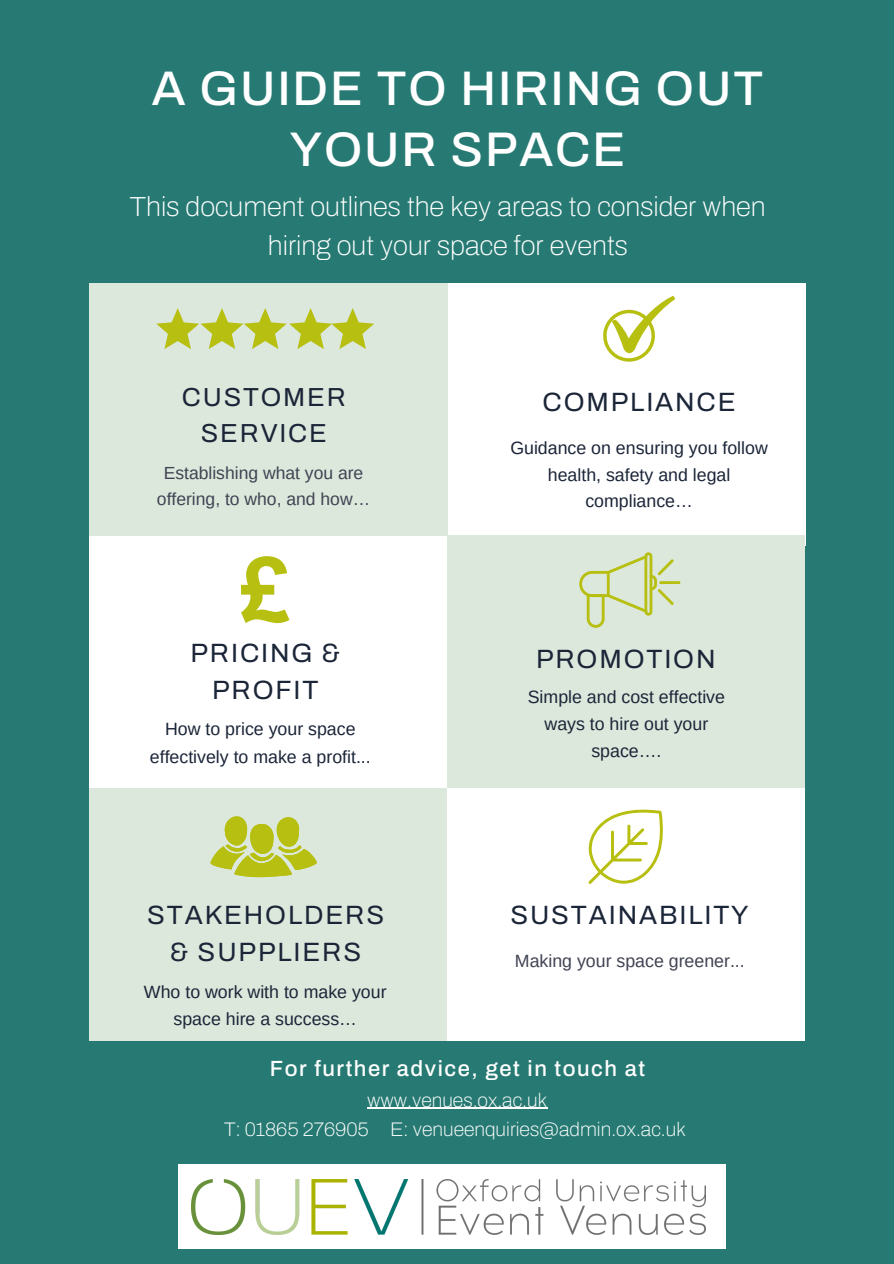
<style>
.page{position:relative;width:894px;height:1264px;background:#fff}
.page>*{position:absolute;margin:0;border:0;box-sizing:border-box;transform-origin:0 0}
.t1{font:500 48.6px/60.8px "Archivo";letter-spacing:.04em;color:#fff;text-align:center}
.t2{font:100 27.6px/38.2px "Archivo";color:#fff;text-align:center}
.t3{font:26.55px/36.6px "Archivo";letter-spacing:.07em;color:#1b2538;text-align:center}
.t4{font:26.1px/36.2px "Archivo";letter-spacing:.07em;color:#1b2538;text-align:center}
.t5{font:500 22.05px "Archivo";letter-spacing:.07em;color:#fff}
.t6{font:100 19.65px "Archivo";color:#fff}
.t7{font:17.7px/27px "Arimo";color:#1b2538;text-align:center}
.t8{font:17.7px "Arimo";color:#404352}
.t9{font:17.55px/26px "Arimo";color:#404352;text-align:center}
</style>
<div class="page">
<div style="left:0;top:0;width:893px;height:1263px;background:#277a73"></div>
<div style="left:89px;top:534px;width:372px;height:281px;background:#fff"></div>
<div style="left:89px;top:283px;width:715px;height:252px;background:#dce8dc"></div>
<div style="left:89px;top:788px;width:635px;height:252px;background:#dce8dc"></div>
<div style="left:447px;top:778px;width:357px;height:263px;background:#fff"></div>
<div style="left:448px;top:283px;width:356px;height:262px;background:#fff"></div>
<svg style="left:588px;top:809px;width:74px;height:75px"></svg>
<svg style="left:241px;top:556px;width:48px;height:67px"></svg>
<div style="left:447px;top:535px;width:357px;height:253px;background:#dce8dc"></div>
<hr style="left:659px;top:581px;width:21px;height:3px;background:#b7bf10">
<svg style="left:579px;top:552px;width:94px;height:75px"></svg>
<svg style="left:603px;top:296px;width:72px;height:65px"></svg>
<svg style="left:210px;top:816px;width:107px;height:61px"></svg>
<svg style="left:156px;top:308px;width:218px;height:41px"></svg>
<div style="left:178px;top:1164px;width:547px;height:84px;background:#fff"></div>
<img style="left:191px;top:1179px;width:513px;height:54px">
<hr style="left:367px;top:1107px;width:180px;height:1px;background:#fff">
<p class="t1" style="left:152px;top:58px;width:612px">A GUIDE TO HIRING OUT<br>YOUR SPACE</p>
<p class="t2" style="left:130px;top:188px;width:637px">This document outlines the key areas to consider when hiring out your space for events</p>
<p class="t4" style="left:182px;top:379px;width:165px">CUSTOMER<br>SERVICE</p>
<p class="t9" style="left:157px;top:460px;width:215px">Establishing what you are offering, to who, and how…</p>
<p class="t3" style="left:190px;top:635px;width:151px">PRICING &amp;<br>PROFIT</p>
<p class="t7" style="left:150px;top:715px;width:222px">How to price your space effectively to make a profit...</p>
<p class="t3" style="left:147px;top:896px;width:238px">STAKEHOLDERS &amp; SUPPLIERS</p>
<p class="t7" style="left:144px;top:978px;width:244px">Who to work with to make your space hire a success…</p>
<p class="t3" style="left:542px;top:384px;width:194px">COMPLIANCE</p>
<p class="t7" style="left:510px;top:435px;width:259px;line-height:26.5px">Guidance on ensuring you follow health, safety and legal compliance…</p>
<p class="t3" style="left:536px;top:640px;width:181px">PROMOTION</p>
<p class="t7" style="left:527px;top:683px;width:199px">Simple and cost effective ways to hire out your space….</p>
<p class="t3" style="left:510px;top:896px;width:240px">SUSTAINABILITY</p>
<p class="t8" style="left:514px;top:951px;width:231px">Making your space greener...</p>
<p class="t5" style="left:270px;top:1056px;width:376px">For further advice, get in touch at</p>
<p class="t6" style="left:367px;top:1089px;width:181px">www.venues.ox.ac.uk</p>
<p class="t6" style="left:224px;top:1118px;width:463px">T: 01865 276905 E: venueenquiries@admin.ox.ac.uk</p>
</div>
